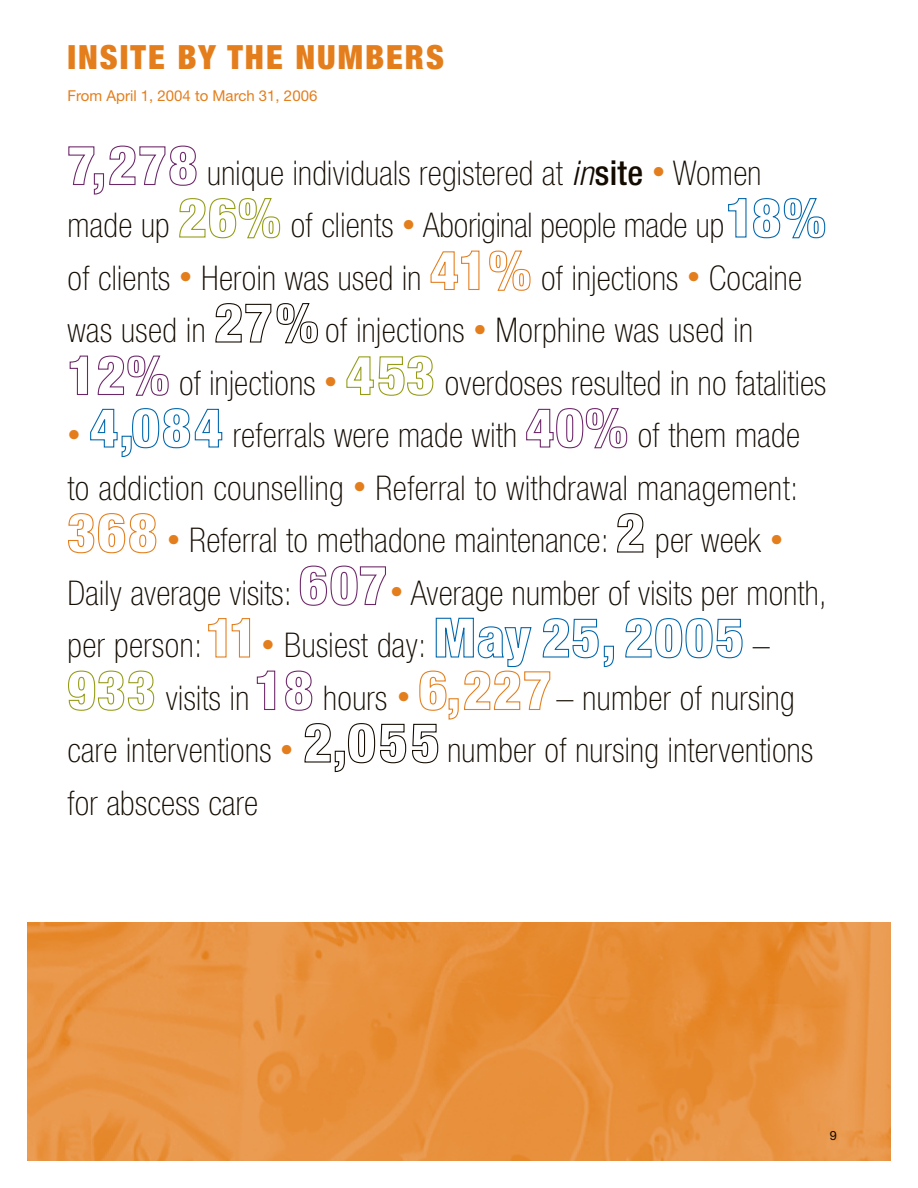
<style>
.page{position:relative;width:918px;height:1188px;background:#fff}
.page>*{position:absolute;margin:0;border:0;box-sizing:border-box;transform-origin:0 0}
.t1{font:100 condensed 34.05px/52.5px "Helvetica Neue";letter-spacing:.01em;color:#130b00}
.t2{font:900 condensed 33.45px "Helvetica Neue";letter-spacing:.06em;color:#e47e1c}
.t3{font:100 condensed 26.4px "Helvetica Neue";color:#e47e1c}
.t4{font:15px "Helvetica Neue";color:#e47e1c}
.s1{font-weight:300;font-style:italic}
.s2{font-weight:500}
.s3{font-size:26.4px;color:#e47e1c}
</style>
<div class="page">
<svg style="left:68px;top:145px;width:213px;height:94px"></svg>
<svg style="left:728px;top:198px;width:98px;height:41px"></svg>
<svg style="left:430px;top:250px;width:50px;height:40px"></svg>
<svg style="left:489px;top:250px;width:42px;height:41px"></svg>
<svg style="left:215px;top:303px;width:103px;height:41px"></svg>
<svg style="left:69px;top:355px;width:20px;height:40px"></svg>
<svg style="left:97px;top:355px;width:72px;height:41px"></svg>
<svg style="left:346px;top:355px;width:88px;height:41px"></svg>
<svg style="left:90px;top:408px;width:133px;height:50px"></svg>
<svg style="left:526px;top:408px;width:102px;height:41px"></svg>
<svg style="left:68px;top:513px;width:89px;height:41px"></svg>
<svg style="left:617px;top:513px;width:27px;height:40px"></svg>
<svg style="left:299px;top:565px;width:87px;height:41px"></svg>
<svg style="left:208px;top:618px;width:43px;height:40px"></svg>
<svg style="left:625px;top:618px;width:118px;height:41px"></svg>
<svg style="left:68px;top:670px;width:87px;height:41px"></svg>
<svg style="left:256px;top:670px;width:20px;height:40px"></svg>
<svg style="left:285px;top:617px;width:329px;height:156px"></svg>
<img style="left:27px;top:922px;width:864px;height:239px">
<svg style="left:830px;top:1131px;width:6px;height:9px"></svg>
<p class="t2" style="left:68px;top:36px;width:378px">INSITE BY THE NUMBERS</p>
<p class="t4" style="left:68px;top:86px;width:251px">From April 1, 2004 to March 31, 2006</p>
<p class="t1" style="left:207px;top:146px;width:556px">unique individuals registered at <span class="s1">in</span><span class="s2">site</span> <span class="s3">•</span> Women</p>
<p class="t1" style="left:68px;top:199px;width:658px;text-indent:223px">of clients <span class="s3">•</span> Aboriginal people made up of clients <span class="s3">•</span> Heroin was used in</p>
<p class="t1" style="left:68px;top:199px;width:104px">made up</p>
<p class="t1" style="left:541px;top:251px;width:262px">of injections <span class="s3">•</span> Cocaine</p>
<p class="t1" style="left:68px;top:304px;width:140px">was used in</p>
<p class="t1" style="left:179px;top:304px;width:575px;text-indent:146px">of injections <span class="s3">•</span> Morphine was used in of injections <span class="s3">•</span></p>
<p class="t1" style="left:445px;top:356px;width:383px">overdoses resulted in no fatalities</p>
<p class="t1" style="left:68px;top:409px;width:734px;text-align:right">of them made<br>to addiction counselling <span class="s3">•</span> Referral to withdrawal management:</p>
<p class="t1" style="left:167px;top:514px;width:443px"><span class="s3">•</span> Referral to methadone maintenance:</p>
<p class="t1" style="left:655px;top:514px;width:130px">per week <span class="s3">•</span></p>
<p class="t1" style="left:68px;top:566px;width:226px">Daily average visits:</p>
<p class="t1" style="left:390px;top:566px;width:438px"><span class="s3">•</span> Average number of visits per month,</p>
<p class="t1" style="left:68px;top:619px;width:136px">per person:</p>
<p class="t1" style="left:261px;top:619px;width:167px"><span class="s3">•</span> Busiest day:</p>
<p class="t3" style="left:68px;top:420px;width:15px">•</p>
<p class="t1" style="left:233px;top:409px;width:286px">referrals were made with</p>
<p class="t1" style="left:753px;top:619px;width:19px">–</p>
<p class="t1" style="left:166px;top:671px;width:85px">visits in</p>
<p class="t1" style="left:323px;top:671px;width:89px">hours <span class="s3">•</span></p>
<p class="t1" style="left:556px;top:671px;width:240px">– number of nursing</p>
<p class="t1" style="left:68px;top:724px;width:227px">care interventions <span class="s3">•</span></p>
<p class="t1" style="left:447px;top:724px;width:367px">number of nursing interventions</p>
<p class="t1" style="left:68px;top:776px;width:192px">for abscess care</p>
</div>
